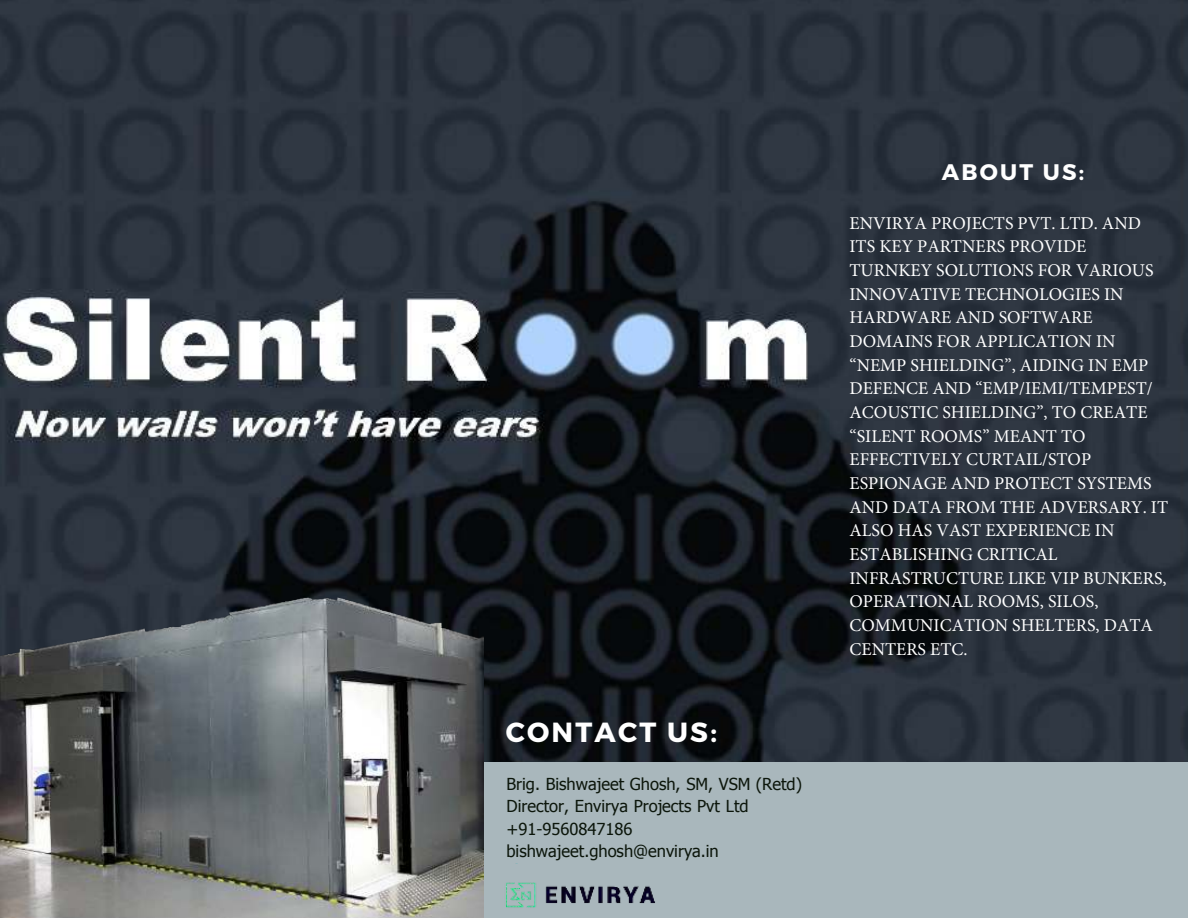
<style>
.page{position:relative;width:1188px;height:918px;background:#a9b7bc}
.page>*{position:absolute;margin:0;border:0;box-sizing:border-box;transform-origin:0 0}
.t1{font:700 27.6px "Montserrat";letter-spacing:.08em;color:#fff}
.t2{font:700 22.5px "Montserrat";letter-spacing:.1em;color:#fff}
.t3{font:18px/23.7px "Minion Pro";color:#fff}
.t4{font:16.5px/22.5px "Tahoma";color:#0c160b}
</style>
<div class="page">
<img style="left:0;top:0;width:1188px;height:762px">
<img style="left:505px;top:863px;width:150px;height:45px">
<img style="left:0;top:588px;width:483px;height:330px">
<h1 class="t1" style="left:506px;top:716px;width:213px">CONTACT US:</h1>
<p class="t4" style="left:507px;top:772px;width:297px">Brig. Bishwajeet Ghosh, SM, VSM (Retd)<br>Director, Envirya Projects Pvt Ltd +91-9560847186 bishwajeet.ghosh@envirya.in</p>
<p class="t2" style="left:942px;top:158px;width:144px">ABOUT US:</p>
<p class="t3" style="left:850px;top:211px;width:320px">ENVIRYA PROJECTS PVT. LTD. AND<br>ITS KEY PARTNERS PROVIDE<br>TURNKEY SOLUTIONS FOR VARIOUS<br>INNOVATIVE TECHNOLOGIES IN<br>HARDWARE AND SOFTWARE<br>DOMAINS FOR APPLICATION IN “NEMP SHIELDING”, AIDING IN EMP<br>DEFENCE AND “EMP/IEMI/TEMPEST/<br>ACOUSTIC SHIELDING”, TO CREATE “SILENT ROOMS” MEANT TO<br>EFFECTIVELY CURTAIL/STOP<br>ESPIONAGE AND PROTECT SYSTEMS<br>AND DATA FROM THE ADVERSARY. IT<br>ALSO HAS VAST EXPERIENCE IN<br>ESTABLISHING CRITICAL<br>INFRASTRUCTURE LIKE VIP BUNKERS,<br>OPERATIONAL ROOMS, SILOS,<br>COMMUNICATION SHELTERS, DATA<br>CENTERS ETC.</p>
</div>
